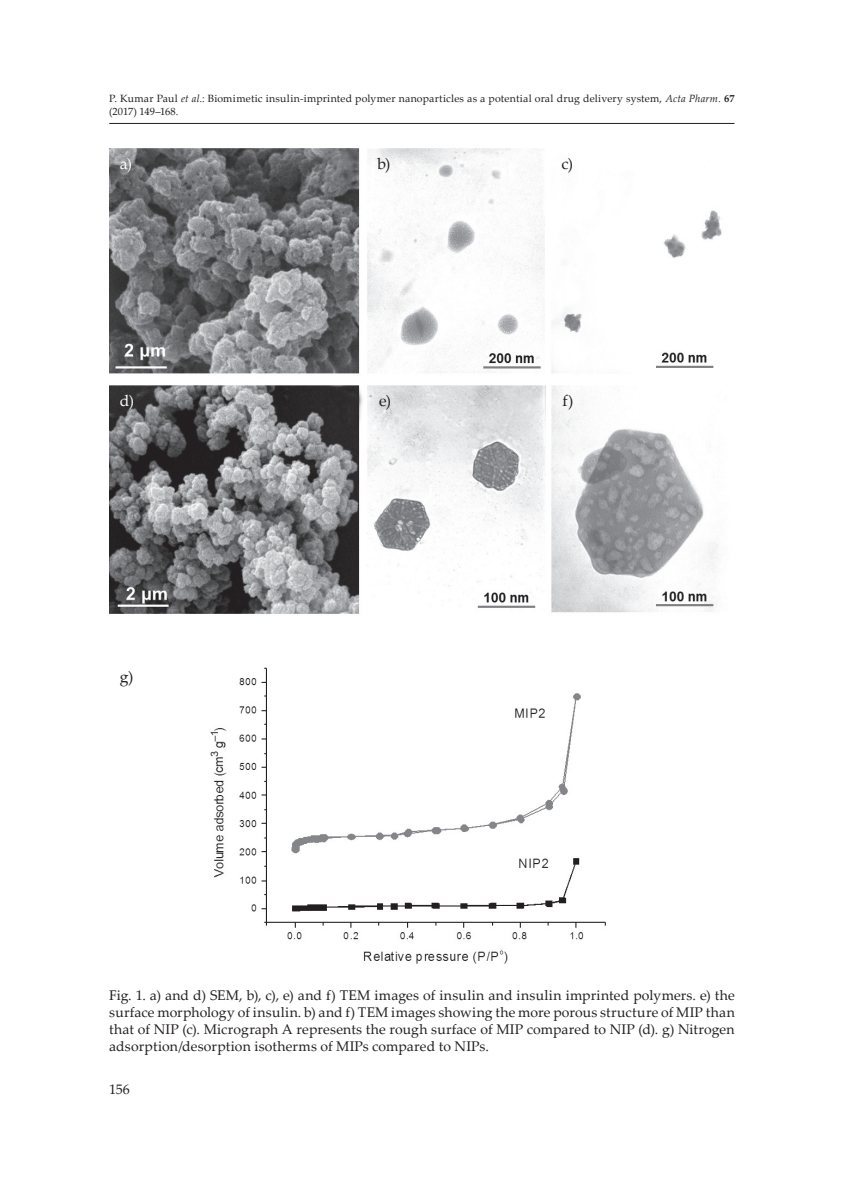
<style>
.page{position:relative;width:844px;height:1191px;background:#fff}
.page>*{position:absolute;margin:0;border:0;box-sizing:border-box;transform-origin:0 0}
.t1{font:15.75px "Palatino Linotype";color:#231f20}
.t2{font:15.75px "Palatino Linotype";color:#fff}
.t3{font:14px/17.2px "Palatino Linotype";letter-spacing:.01em;color:#231f20;text-align:justify}
.t4{font:10.5px/13.7px "Palatino Linotype";letter-spacing:.02em;color:#231f20}
.s1{font-style:italic}
.s2{font-weight:700}
</style>
<div class="page">
<hr style="left:109px;top:123px;width:625px;height:1px;background:#231f20">
<img style="left:110px;top:149px;width:612px;height:815px">
<p class="t4" style="left:109px;top:91px;width:627px">P. Kumar Paul <span class="s1">et al.</span>: Biomimetic insulin-imprinted polymer nanoparticles as a potential oral drug delivery system, <span class="s1">Acta Pharm.</span> <span class="s2">67 </span>(2017) 149–168.</p>
<p class="t2" style="left:120px;top:152px;width:14px">a)</p>
<p class="t1" style="left:377px;top:152px;width:14px">b)</p>
<p class="t1" style="left:561px;top:152px;width:13px">c)</p>
<p class="t2" style="left:120px;top:389px;width:16px">d)</p>
<p class="t1" style="left:379px;top:389px;width:13px">e)</p>
<p class="t1" style="left:562px;top:389px;width:12px">f)</p>
<p class="t1" style="left:120px;top:665px;width:15px">g)</p>
<p class="t3" style="left:109px;top:986px;width:627px">Fig. 1. a) and d) SEM, b), c), e) and f) TEM images of insulin and insulin imprinted polymers. e) the surface morphology of insulin. b) and f) TEM images showing the more porous structure of MIP than that of NIP (c). Micrograph A represents the rough surface of MIP compared to NIP (d). g) Nitrogen adsorption/desorption isotherms of MIPs compared to NIPs.</p>
<p class="t3" style="left:109px;top:1080px;width:22px">156</p>
</div>
